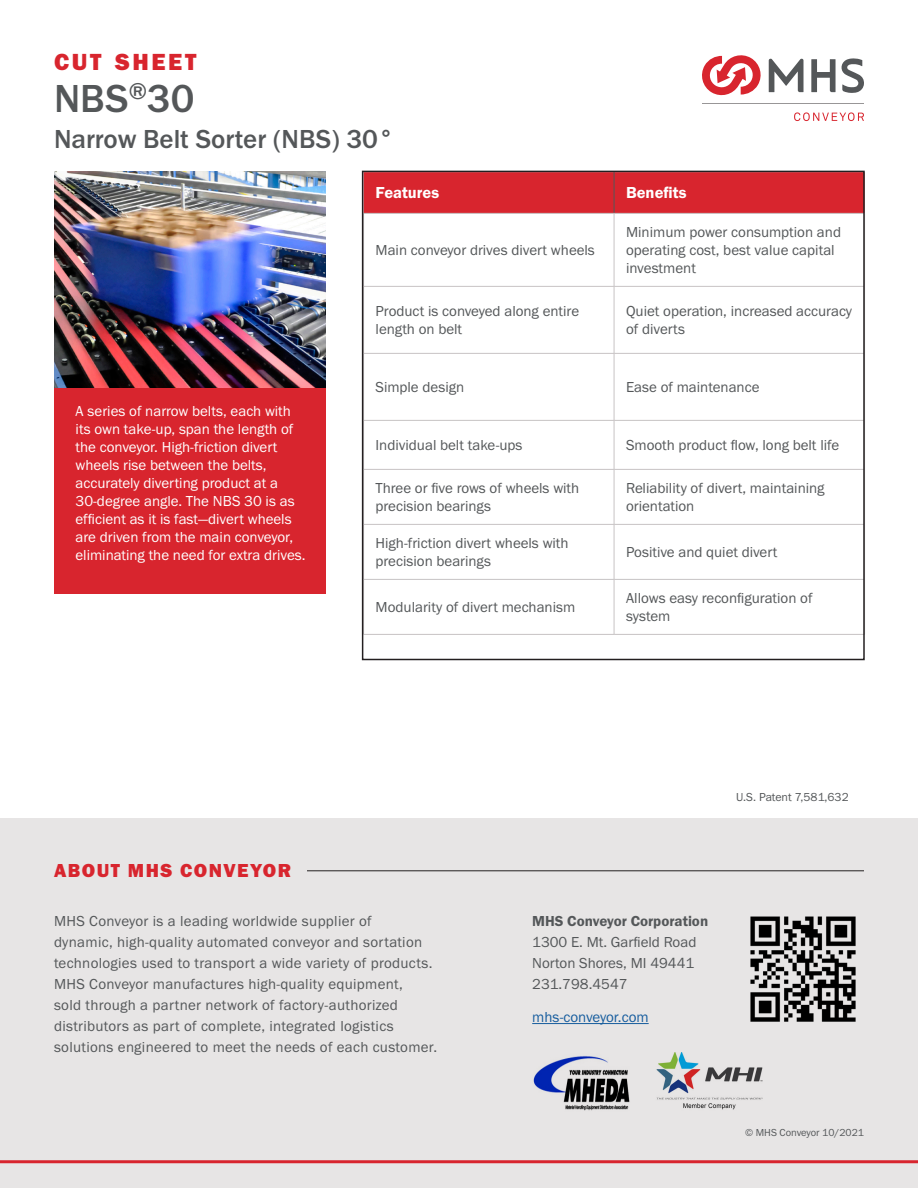
<style>
.page{position:relative;width:918px;height:1188px;background:#fff}
.page>*{position:absolute;margin:0;border:0;box-sizing:border-box;transform-origin:0 0}
.t1{font:500 40.5px "Franklin Gothic URW";color:#545759}
.t2{font:500 27px "Franklin Gothic URW";color:#545759}
.t3{font:24.15px "Franklin Gothic URW Hea";letter-spacing:.105em;color:#d8252e}
.t4{font:19.5px "Franklin Gothic URW Hea";letter-spacing:.075em;color:#d8252e}
.t5{font:16.5px "Franklin Gothic URW Dem";color:#fff}
.numeration{font:15px/18px "Franklin Gothic URW Boo";color:#545759}
.numeration-2{font:15px/21px "Franklin Gothic URW Boo";letter-spacing:.02em;color:#545759}
.t6{font:15px/18px "Franklin Gothic URW Boo";color:#fff}
.t7{font:15px "Franklin Gothic URW Boo";color:#175d9e}
.t8{font:12px "Franklin Gothic URW Boo";color:#545759}
.t9{font:10.5px "Franklin Gothic URW Boo";color:#545759}
.s1{font-family:"Franklin Gothic URW Dem"}
</style>
<div class="page">
<div style="left:54px;top:388px;width:271px;height:206px;background:#d8252e"></div>
<div style="left:0;top:818px;width:918px;height:370px;background:#e7e5e5"></div>
<img style="left:533px;top:1056px;width:97px;height:55px">
<img style="left:656px;top:1053px;width:107px;height:57px">
<hr style="left:0;top:1160px;width:918px;height:3px;background:#d8252e">
<hr style="left:307px;top:871px;width:557px;height:1px;background:#231f20">
<div style="left:365px;top:174px;width:497px;height:39px;background:#d8252e"></div>
<hr style="left:614px;top:172px;width:1px;height:41px;background:#545759">
<hr style="left:363px;top:213px;width:251px;height:1px;background:#c7c3c4">
<hr style="left:614px;top:213px;width:251px;height:1px;background:#c7c3c4">
<hr style="left:614px;top:214px;width:1px;height:72px;background:#c7c3c4">
<hr style="left:363px;top:286px;width:251px;height:1px;background:#c7c3c4">
<hr style="left:614px;top:286px;width:251px;height:1px;background:#c7c3c4">
<hr style="left:614px;top:287px;width:1px;height:66px;background:#c7c3c4">
<hr style="left:363px;top:353px;width:251px;height:1px;background:#c7c3c4">
<hr style="left:614px;top:353px;width:251px;height:1px;background:#c7c3c4">
<hr style="left:614px;top:354px;width:1px;height:66px;background:#c7c3c4">
<hr style="left:363px;top:420px;width:251px;height:1px;background:#c7c3c4">
<hr style="left:614px;top:420px;width:251px;height:1px;background:#c7c3c4">
<hr style="left:614px;top:421px;width:1px;height:48px;background:#c7c3c4">
<hr style="left:363px;top:469px;width:251px;height:1px;background:#c7c3c4">
<hr style="left:614px;top:469px;width:251px;height:1px;background:#c7c3c4">
<hr style="left:614px;top:470px;width:1px;height:54px;background:#c7c3c4">
<hr style="left:363px;top:524px;width:251px;height:1px;background:#c7c3c4">
<hr style="left:614px;top:524px;width:251px;height:1px;background:#c7c3c4">
<hr style="left:614px;top:525px;width:1px;height:54px;background:#c7c3c4">
<hr style="left:363px;top:579px;width:251px;height:1px;background:#c7c3c4">
<hr style="left:614px;top:579px;width:251px;height:1px;background:#c7c3c4">
<hr style="left:614px;top:580px;width:1px;height:54px;background:#c7c3c4">
<hr style="left:363px;top:634px;width:251px;height:1px;background:#c7c3c4">
<hr style="left:614px;top:634px;width:251px;height:1px;background:#c7c3c4">
<div style="left:362px;top:171px;width:503px;height:489px;border:2px solid #231f20"></div>
<hr style="left:702px;top:103px;width:162px;height:1px;background:#989697">
<svg style="left:702px;top:55px;width:59px;height:41px"></svg>
<svg style="left:769px;top:58px;width:35px;height:34px"></svg>
<svg style="left:811px;top:58px;width:53px;height:35px"></svg>
<svg style="left:794px;top:112px;width:70px;height:9px"></svg>
<hr style="left:532px;top:1023px;width:117px;height:1px;background:#175d9e">
<img style="left:54px;top:171px;width:271px;height:217px">
<img style="left:750px;top:916px;width:106px;height:106px">
<p class="t3" style="left:54px;top:47px;width:144px">CUT SHEET</p>
<p class="t1" style="left:54px;top:74px;width:142px">NBS<sup>®</sup>30</p>
<p class="t2" style="left:54px;top:123px;width:341px">Narrow Belt Sorter (NBS) 30°</p>
<p class="t5" style="left:376px;top:183px;width:65px">Features</p>
<p class="t5" style="left:626px;top:183px;width:62px">Benefits</p>
<p class="numeration" style="left:376px;top:241px;width:221px">Main conveyor drives divert wheels</p>
<p class="numeration" style="left:626px;top:223px;width:217px">Minimum power consumption and operating cost, best value capital investment</p>
<p class="numeration" style="left:376px;top:302px;width:205px">Product is conveyed along entire length on belt</p>
<p class="numeration" style="left:626px;top:302px;width:228px">Quiet operation, increased accuracy of diverts</p>
<p class="t6" style="left:76px;top:402px;width:232px">A series of narrow belts, each with its own take-up, span the length of the conveyor. High-friction divert wheels rise between the belts, accurately diverting product at a 30-degree angle. The NBS 30 is as efficient as it is fast—divert wheels are driven from the main conveyor, eliminating the need for extra drives.</p>
<p class="t4" style="left:54px;top:858px;width:239px">ABOUT MHS CONVEYOR</p>
<p class="numeration" style="left:376px;top:378px;width:90px">Simple design</p>
<p class="numeration" style="left:626px;top:378px;width:135px">Ease of maintenance</p>
<p class="numeration" style="left:376px;top:436px;width:148px">Individual belt take-ups</p>
<p class="numeration" style="left:626px;top:436px;width:215px">Smooth product flow, long belt life</p>
<p class="numeration" style="left:376px;top:479px;width:205px">Three or five rows of wheels with precision bearings</p>
<p class="numeration" style="left:626px;top:479px;width:200px">Reliability of divert, maintaining orientation</p>
<p class="numeration" style="left:376px;top:534px;width:195px">High-friction divert wheels with precision bearings</p>
<p class="numeration" style="left:626px;top:543px;width:153px">Positive and quiet divert</p>
<p class="numeration" style="left:376px;top:598px;width:201px">Modularity of divert mechanism</p>
<p class="numeration" style="left:626px;top:589px;width:188px">Allows easy reconfiguration of system</p>
<p class="t8" style="left:736px;top:789px;width:114px">U.S. Patent 7,581,632</p>
<p class="numeration-2" style="left:54px;top:910px;width:385px">MHS Conveyor is a leading worldwide supplier of<br>dynamic, high-quality automated conveyor and sortation technologies used to transport a wide variety of products.<br>MHS Conveyor manufactures high-quality equipment,<br>sold through a partner network of factory-authorized distributors as part of complete, integrated logistics solutions engineered to meet the needs of each customer.</p>
<p class="numeration" style="left:532px;top:910px;width:178px;line-height:21px"><span class="s1">MHS Conveyor Corporation<br></span>1300 E. Mt. Garfield Road<br>Norton Shores, MI 49441<br>231.798.4547</p>
<p class="t7" style="left:532px;top:1008px;width:118px">mhs-conveyor.com</p>
<p class="t9" style="left:745px;top:1126px;width:120px">© MHS Conveyor 10/2021</p>
</div>
